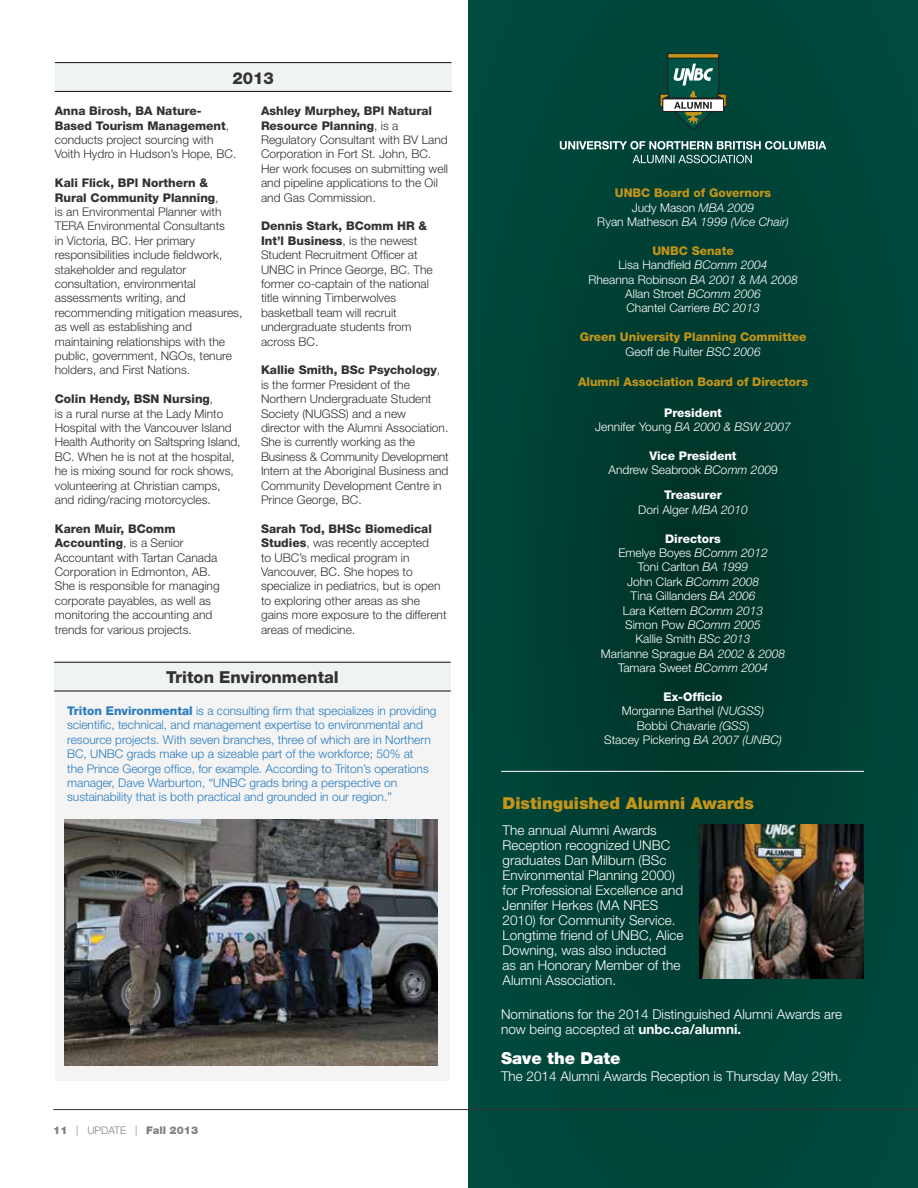
<style>
.page{position:relative;width:918px;height:1188px;background:#fff}
.page>*{position:absolute;margin:0;border:0;box-sizing:border-box;transform-origin:0 0}
.t1{font:900 16.5px "Helvetica Neue LT";color:#c3951a}
.t2{font:800 16.5px "Helvetica Neue LT";color:#333132}
.t3{font:900 16.5px "Helvetica Neue LT";color:#fff}
.t4{font:300 13.5px/15px "Helvetica Neue LT";color:#fff}
.t5{font:300 12px/14.4px "Helvetica Neue LT";color:#333132}
.t6{font:300 12px/14.4px "Helvetica Neue LT";color:#297bbe}
.t7{font:300 12px/14.4px "Helvetica Neue LT";color:#fff;text-align:center}
.t8{font:italic 300 12px/14.4px "Helvetica Neue LT";color:#fff;text-align:center}
.t9{font:800 12px/14.4px "Helvetica Neue LT";color:#c3951a;text-align:center}
.t10{font:800 12px/14.4px "Helvetica Neue LT";color:#fff;text-align:center}
.t11{font:900 10.65px "Helvetica Neue LT";color:#808285}
.s1{font-weight:800}
.s2{font-weight:300;font-size:10.5px}
.s3{font-weight:800;font-style:normal;color:#c3951a}
.s4{font-style:normal}
.s5{font-weight:800;color:#c3951a}
.s6{font-style:italic}
.s7{font-weight:300;color:#fff}
.s8{font-weight:300;font-style:italic;color:#fff}
.s9{font-weight:800;font-style:normal}
.s10{font-weight:300}
.s11{font-weight:300;font-style:italic}
.s12{font-weight:700}
</style>
<div class="page">
<div style="left:55px;top:691px;width:395px;height:390px;background:#f4f4f4"></div>
<div style="left:468px;top:0;width:450px;height:1188px;background:linear-gradient(to right,#004236,#004235)"></div>
<img style="left:65px;top:820px;width:372px;height:246px">
<div style="left:55px;top:63px;width:397px;height:29px;background:#eff3f2"></div>
<hr style="left:55px;top:91px;width:397px;height:1px;background:#0d0d0d">
<hr style="left:55px;top:62px;width:397px;height:1px;background:#0d0d0d">
<div style="left:54px;top:662px;width:397px;height:29px;background:#eff3f2"></div>
<hr style="left:54px;top:691px;width:397px;height:1px;background:#0d0d0d">
<hr style="left:54px;top:662px;width:397px;height:1px;background:#0d0d0d">
<hr style="left:501px;top:771px;width:363px;height:1px;background:#fff">
<img style="left:700px;top:825px;width:164px;height:153px">
<svg style="left:659px;top:53px;width:68px;height:77px"></svg>
<svg style="left:560px;top:141px;width:266px;height:22px"></svg>
<hr style="left:53px;top:1109px;width:865px;height:1px;background:#333132">
<h1 class="t2" style="left:232px;top:68px;width:43px">2013</h1>
<p class="t5" style="left:261px;top:103px;width:189px"><span class="s1">Ashley Murphey, BPl Natural<br>Resource Planning</span>, is a<br>Regulatory Consultant with BV Land<br>Corporation in Fort St. John, BC.<br>Her work focuses on submitting well and pipeline applications to the Oil and Gas Commission.</p>
<p class="t5" style="left:261px;top:219px;width:173px"><span class="s1">Dennis Stark, BComm HR &amp;<br>Int’l Business</span>, is the newest<br>Student Recruitment Officer at<br>UNBC in Prince George, BC. The former co-captain of the national title winning Timberwolves basketball team will recruit undergraduate students from across BC.</p>
<p class="t5" style="left:261px;top:363px;width:189px"><span class="s1">Kallie Smith, BSc Psychology</span>, is the former President of the<br>Northern Undergraduate Student<br>Society (NUGSS) and a new<br>director with the Alumni Association.<br>She is currently working as the<br>Business &amp; Community Development<br>Intern at the Aboriginal Business and<br>Community Development Centre in<br>Prince George, BC.</p>
<p class="t5" style="left:261px;top:521px;width:187px"><span class="s1">Sarah Tod, BHSc Biomedical<br>Studies</span>, was recently accepted<br>to UBC’s medical program in<br>Vancouver, BC. She hopes to specialize in pediatrics, but is open to exploring other areas as she gains more exposure to the different areas of medicine.</p>
<h1 class="t2" style="left:166px;top:667px;width:174px">Triton Environmental</h1>
<p class="t6" style="left:67px;top:703px;width:371px"><span class="s1">Triton Environmental</span> is a consulting firm that specializes in providing scientific, technical, and management expertise to environmental and resource projects. With seven branches, three of which are in Northern BC, UNBC grads make up a sizeable part of the workforce; 50% at<br>the Prince George office, for example. According to Triton’s operations manager, Dave Warburton, “UNBC grads bring a perspective on sustainability that is both practical and grounded in our region.”</p>
<p class="t5" style="left:55px;top:103px;width:183px"><span class="s1">Anna Birosh, BA Nature-<br>Based Tourism Management</span>, conducts project sourcing with<br>Voith Hydro in Hudson’s Hope, BC.</p>
<p class="t5" style="left:55px;top:175px;width:189px"><span class="s1">Kali Flick, BPl Northern &amp;<br>Rural Community Planning</span>,<br>is an Environmental Planner with<br>TERA Environmental Consultants<br>in Victoria, BC. Her primary responsibilities include fieldwork, stakeholder and regulator consultation, environmental assessments writing, and recommending mitigation measures, as well as establishing and maintaining relationships with the public, government, NGOs, tenure holders, and First Nations.</p>
<p class="t5" style="left:55px;top:391px;width:187px"><span class="s1">Colin Hendy, BSN Nursing</span>,<br>is a rural nurse at the Lady Minto Hospital with the Vancouver Island Health Authority on Saltspring Island, BC. When he is not at the hospital, he is mixing sound for rock shows, volunteering at Christian camps, and riding/racing motorcycles.</p>
<p class="t5" style="left:55px;top:521px;width:166px"><span class="s1">Karen Muir, BComm<br>Accounting</span>, is a Senior<br>Accountant with Tartan Canada<br>Corporation in Edmonton, AB.<br>She is responsible for managing corporate payables, as well as monitoring the accounting and trends for various projects.</p>
<p class="t11" style="left:53px;top:1124px;width:146px">11 <span class="s2">| UPDATE |</span> Fall 2013</p>
<p class="t8" style="left:597px;top:186px;width:193px"><span class="s3">UNBC Board of Governors<br></span><span class="s4">Judy Mason</span> MBA 2009<br><span class="s4">Ryan Matheson</span> BA 1999 (Vice Chair)</p>
<p class="t7" style="left:588px;top:243px;width:211px"><span class="s5">UNBC Senate<br></span>Lisa Handfield <span class="s6">BComm 2004<br></span>Rheanna Robinson <span class="s6">BA 2001 &amp; MA 2008<br></span>Allan Stroet <span class="s6">BComm 2006<br></span>Chantel Carriere <span class="s6">BC 2013</span></p>
<p class="t9" style="left:580px;top:330px;width:228px">Green University Planning Committee<br><span class="s7">Geoff de Ruiter</span> <span class="s8">BSC 2006</span></p>
<p class="t9" style="left:578px;top:375px;width:232px">Alumni Association Board of Directors</p>
<p class="t8" style="left:595px;top:405px;width:197px"><span class="s9">President<br></span><span class="s4">Jennifer Young</span> BA 2000 &amp; BSW 2007</p>
<p class="t7" style="left:608px;top:448px;width:171px"><span class="s1">Vice President<br></span>Andrew Seabrook <span class="s6">BComm 200</span>9</p>
<p class="t10" style="left:638px;top:488px;width:111px">Treasurer<br><span class="s10">Dori Alger</span> <span class="s11">MBA 2010</span></p>
<p class="t7" style="left:601px;top:531px;width:186px"><span class="s1">Directors<br></span>Emelye Boyes <span class="s6">BComm 2012<br></span>Toni Carlton <span class="s6">BA 1999<br></span>John Clark <span class="s6">BComm 2008<br></span>Tina Gillanders <span class="s6">BA 2006<br></span>Lara Kettern <span class="s6">BComm 2013<br></span>Simon Pow <span class="s6">BComm 2005<br></span>Kallie Smith <span class="s6">BSc 2013<br></span>Marianne Sprague <span class="s6">BA 2002 &amp; 2008<br></span>Tamara Sweet <span class="s6">BComm 2004</span></p>
<p class="t7" style="left:604px;top:689px;width:179px"><span class="s1">Ex-Officio<br></span>Morganne Barthel (<span class="s6">NUGSS)<br></span>Bobbi Chavarie <span class="s6">(GSS</span>)<br>Stacey Pickering <span class="s6">BA 2007 (UNBC)</span></p>
<h1 class="t1" style="left:503px;top:793px;width:253px">Distinguished Alumni Awards</h1>
<p class="t4" style="left:503px;top:823px;width:183px">The annual Alumni Awards<br>Reception recognized UNBC graduates Dan Milburn (BSc<br>Environmental Planning 2000) for Professional Excellence and<br>Jennifer Herkes (MA NRES<br>2010) for Community Service.<br>Longtime friend of UNBC, Alice<br>Downing, was also inducted<br>as an Honorary Member of the<br>Alumni Association.</p>
<p class="t4" style="left:501px;top:1007px;width:343px">Nominations for the 2014 Distinguished Alumni Awards are now being accepted at <span class="s12">unbc.ca/alumni.</span></p>
<h1 class="t3" style="left:501px;top:1049px;width:121px">Save the Date</h1>
<p class="t4" style="left:501px;top:1068px;width:342px">The 2014 Alumni Awards Reception is Thursday May 29th.</p>
</div>
